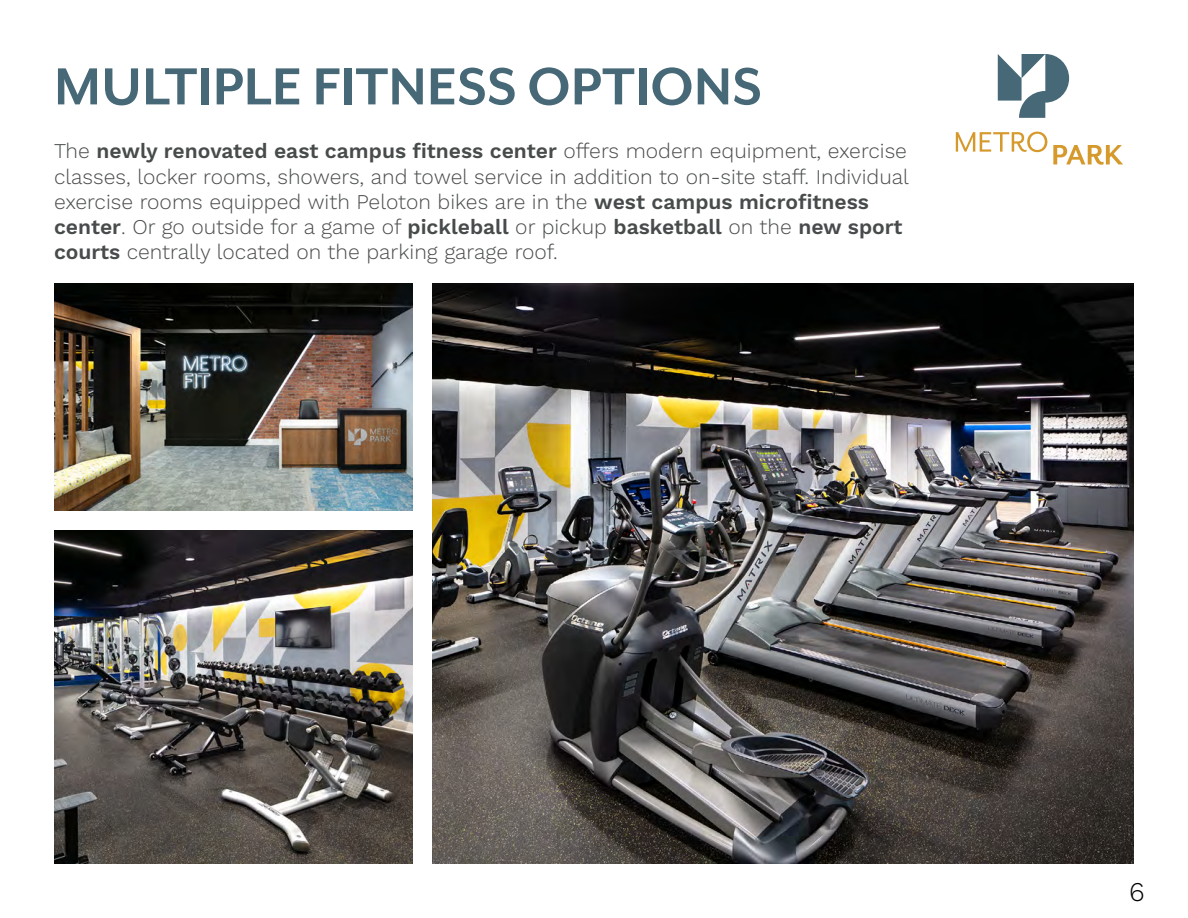
<style>
.page{position:relative;width:1188px;height:918px;background:#fff}
.page>*{position:absolute;margin:0;border:0;box-sizing:border-box;transform-origin:0 0}
.t1{font:700 60px "Mr Eaves San OT";color:#476877}
.t2{font:300 27px "Work Sans";color:#000}
.t3{font:300 21px/25.2px "Work Sans";color:#484b4c}
.s1{font-weight:600}
</style>
<div class="page">
<svg style="left:956px;top:132px;width:91px;height:20px"></svg>
<svg style="left:1053px;top:145px;width:70px;height:20px"></svg>
<svg style="left:998px;top:54px;width:71px;height:64px"></svg>
<img style="left:432px;top:284px;width:702px;height:580px">
<img style="left:54px;top:530px;width:359px;height:334px">
<img style="left:54px;top:284px;width:359px;height:226px">
<h1 class="t1" style="left:54px;top:53px;width:710px">MULTIPLE FITNESS OPTIONS</h1>
<p class="t3" style="left:54px;top:140px;width:857px">The <span class="s1">newly renovated east campus fitness center</span> offers modern equipment, exercise classes, locker rooms, showers, and towel service in addition to on-site staff. Individual exercise rooms equipped with Peloton bikes are in the <span class="s1">west campus microfitness center</span>. Or go outside for a game of <span class="s1">pickleball</span> or pickup <span class="s1">basketball</span> on the <span class="s1">new sport courts</span> centrally located on the parking garage roof.</p>
<p class="t2" style="left:1129px;top:876px;width:17px">6</p>
</div>
